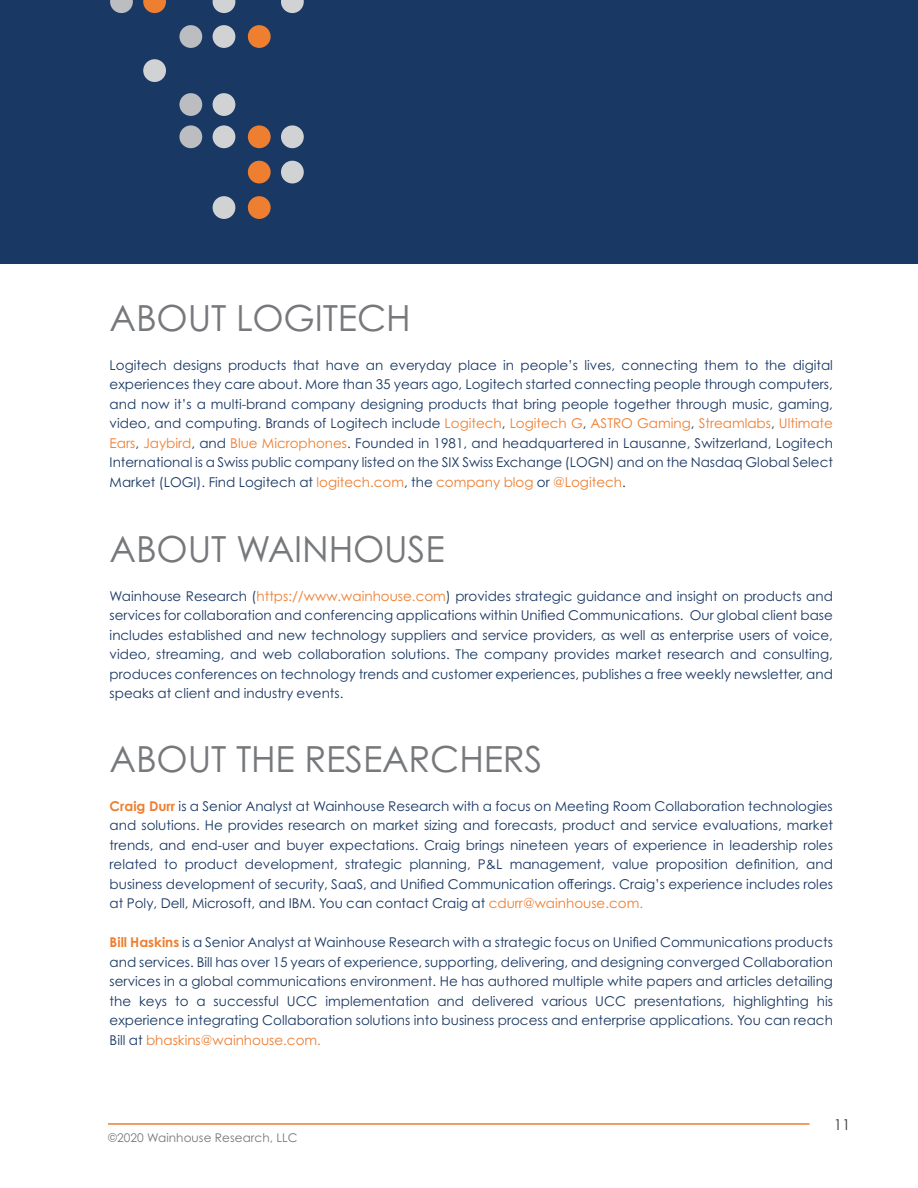
<style>
.page{position:relative;width:918px;height:1188px;background:#fff}
.page>*{position:absolute;margin:0;border:0;box-sizing:border-box;transform-origin:0 0}
.Sub_Title_-_ALL_CAPS{font:36px "Century Gothic Pro";letter-spacing:-.005em;color:#76787b}
.t1{font:15px "Century Gothic Pro";color:#3e3e3f}
.body_text{font:13.5px/19.5px "Century Gothic Pro";color:#193863;text-align:justify}
.t2{font:12px "Century Gothic Pro";letter-spacing:.005em;color:#76787b}
.s1{color:#ee7e30}
.s2{font-weight:700;color:#ee7e30}
</style>
<div class="page">
<hr style="left:108px;top:1123px;width:701px;height:2px;background:#ee7e30">
<div style="left:0;top:0;width:918px;height:264px;background:#193863"></div>
<svg style="left:110px;top:0;width:23px;height:13px"></svg>
<div style="left:179px;top:125px;width:23px;height:23px;background:#bcbdc0;border-radius:50%"></div>
<div style="left:248px;top:125px;width:23px;height:23px;background:#ee7e30;border-radius:50%"></div>
<div style="left:248px;top:196px;width:23px;height:23px;background:#ee7e30;border-radius:50%"></div>
<div style="left:213px;top:93px;width:22px;height:23px;background:#d1d2d4;border-radius:50%"></div>
<div style="left:213px;top:25px;width:22px;height:23px;background:#d1d2d4;border-radius:50%"></div>
<div style="left:281px;top:161px;width:23px;height:22px;background:#d1d2d4;border-radius:50%"></div>
<div style="left:179px;top:93px;width:23px;height:23px;background:#bcbdc0;border-radius:50%"></div>
<div style="left:179px;top:25px;width:23px;height:23px;background:#bcbdc0;border-radius:50%"></div>
<div style="left:248px;top:25px;width:23px;height:23px;background:#ee7e30;border-radius:50%"></div>
<div style="left:248px;top:161px;width:23px;height:22px;background:#ee7e30;border-radius:50%"></div>
<svg style="left:143px;top:0;width:23px;height:13px"></svg>
<div style="left:143px;top:59px;width:23px;height:23px;background:#d1d2d4;border-radius:50%"></div>
<svg style="left:213px;top:0;width:22px;height:13px"></svg>
<div style="left:213px;top:125px;width:22px;height:23px;background:#d1d2d4;border-radius:50%"></div>
<div style="left:213px;top:196px;width:22px;height:23px;background:#d1d2d4;border-radius:50%"></div>
<svg style="left:281px;top:0;width:23px;height:13px"></svg>
<div style="left:281px;top:125px;width:23px;height:23px;background:#d1d2d4;border-radius:50%"></div>
<p class="Sub_Title_-_ALL_CAPS" style="left:110px;top:296px;width:303px">ABOUT LOGITECH</p>
<p class="body_text" style="left:110px;top:355px;width:725px">Logitech designs products that have an everyday place in people’s lives, connecting them to the digital experiences they care about. More than 35 years ago, Logitech started connecting people through computers, and now it’s a multi-brand company designing products that bring people together through music, gaming, video, and computing. Brands of Logitech include <span class="s1">Logitech</span>, <span class="s1">Logitech G</span>, <span class="s1">ASTRO Gaming</span>, <span class="s1">Streamlabs</span>, <span class="s1">Ultimate Ears</span>, <span class="s1">Jaybird</span>, and <span class="s1">Blue Microphones</span>. Founded in 1981, and headquartered in Lausanne, Switzerland, Logitech International is a Swiss public company listed on the SIX Swiss Exchange (LOGN) and on the Nasdaq Global Select Market (LOGI). Find Logitech at <span class="s1">logitech.com</span>, the <span class="s1">company blog</span> or <span class="s1">@Logitech</span>.</p>
<p class="Sub_Title_-_ALL_CAPS" style="left:110px;top:527px;width:336px">ABOUT WAINHOUSE</p>
<p class="body_text" style="left:110px;top:586px;width:725px">Wainhouse Research (<span class="s1">https://www.wainhouse.com</span>) provides strategic guidance and insight on products and services for collaboration and conferencing applications within Unified Communications. Our global client base includes established and new technology suppliers and service providers, as well as enterprise users of voice, video, streaming, and web collaboration solutions. The company provides market research and consulting, produces conferences on technology trends and customer experiences, publishes a free weekly newsletter, and speaks at client and industry events.</p>
<p class="Sub_Title_-_ALL_CAPS" style="left:110px;top:737px;width:434px">ABOUT THE RESEARCHERS</p>
<p class="body_text" style="left:110px;top:796px;width:725px"><span class="s2">Craig Durr</span> is a Senior Analyst at Wainhouse Research with a focus on Meeting Room Collaboration technologies and solutions. He provides research on market sizing and forecasts, product and service evaluations, market trends, and end-user and buyer expectations. Craig brings nineteen years of experience in leadership roles related to product development, strategic planning, P&amp;L management, value proposition definition, and business development of security, SaaS, and Unified Communication offerings. Craig’s experience includes roles at Poly, Dell, Microsoft, and IBM. You can contact Craig at <span class="s1">cdurr@wainhouse.com.</span></p>
<p class="body_text" style="left:110px;top:933px;width:725px"><span class="s2">Bill Haskins</span> is a Senior Analyst at Wainhouse Research with a strategic focus on Unified Communications products and services. Bill has over 15 years of experience, supporting, delivering, and designing converged Collaboration services in a global communications environment. He has authored multiple white papers and articles detailing the keys to a successful UCC implementation and delivered various UCC presentations, highlighting his experience integrating Collaboration solutions into business process and enterprise applications. You can reach Bill at <span class="s1">bhaskins@wainhouse.com.</span></p>
<p class="t2" style="left:108px;top:1130px;width:191px">©2020 Wainhouse Research, LLC</p>
<p class="t1" style="left:834px;top:1115px;width:18px">11</p>
</div>
